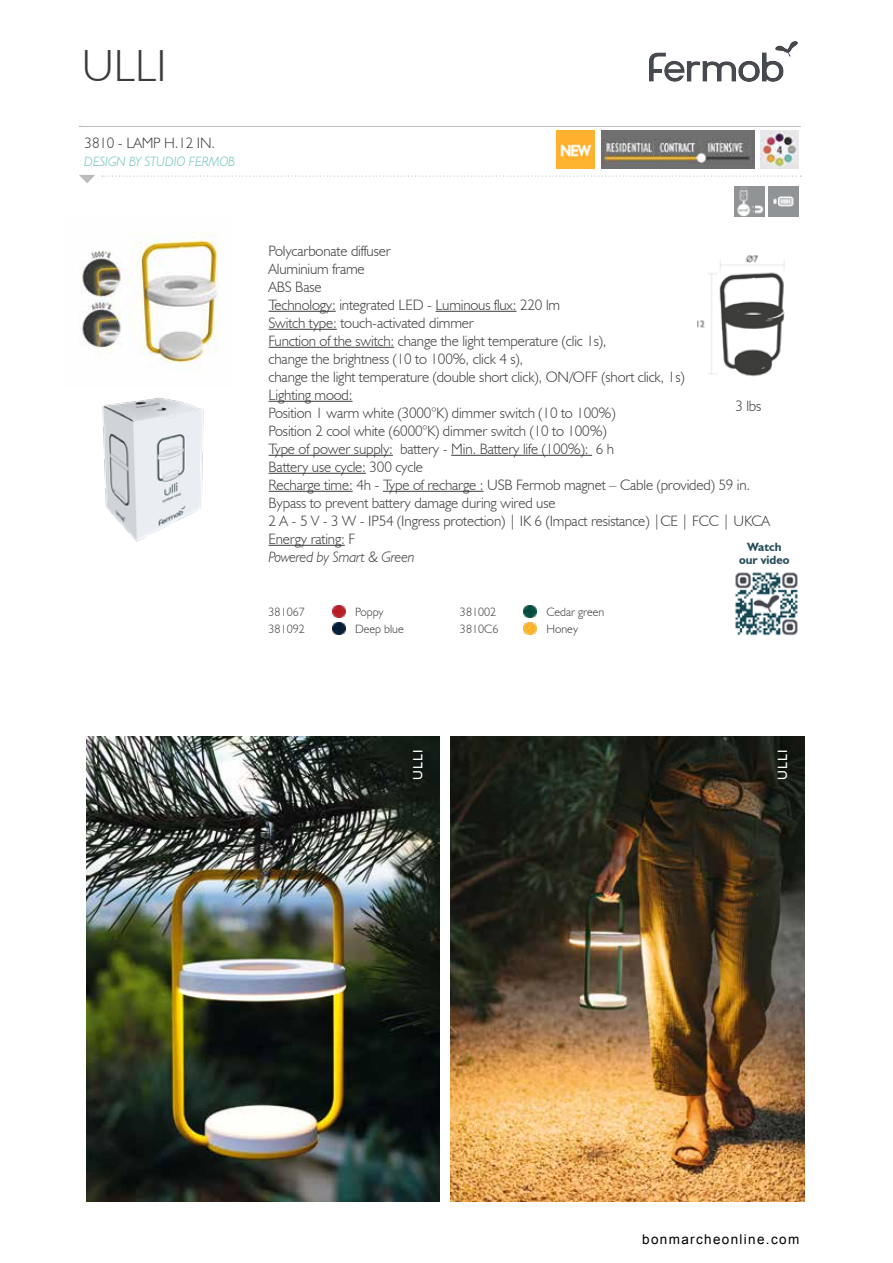
<style>
.page{position:relative;width:893px;height:1263px;background:#fff}
.page>*{position:absolute;margin:0;border:0;box-sizing:border-box;transform-origin:0 0}
.t1{font:300 45px "Humanist 521 BT";color:#3c3c3b}
.t2{font:300 15px/18px "Humanist 521 BT";letter-spacing:-.01em;color:#3c3c3b}
.t3{font:italic 300 15px "Humanist 521 BT";letter-spacing:-.01em;color:#3c3c3b}
.t4{font:italic 300 13.5px "Humanist 521 BT";color:#6bc2bb}
.t5{font:13.5px "Arial";letter-spacing:.1em;color:#000}
.t6{font:13.5px "Humanist 521 BT";letter-spacing:.1em;color:#fff}
.t7{font:300 12px "Humanist 521 BT";color:#3c3c3b}
.t8{font:700 12px/13.5px "Humanist 521 BT";color:#254c5a;text-align:center}
</style>
<div class="page">
<img style="left:697px;top:255px;width:88px;height:122px">
<svg style="left:332px;top:605px;width:13px;height:30px"></svg>
<svg style="left:524px;top:605px;width:12px;height:30px"></svg>
<img style="left:734px;top:187px;width:30px;height:29px">
<img style="left:768px;top:187px;width:30px;height:29px">
<img style="left:556px;top:131px;width:39px;height:38px">
<img style="left:601px;top:131px;width:153px;height:38px">
<img style="left:760px;top:131px;width:39px;height:38px">
<svg style="left:102px;top:176px;width:699px;height:1px"></svg>
<hr style="left:79px;top:126px;width:722px;height:1px;background:#bcbcbc">
<svg style="left:79px;top:175px;width:16px;height:8px"></svg>
<hr style="left:269px;top:311px;width:67px;height:1px;background:#3c3c3b">
<hr style="left:436px;top:311px;width:80px;height:1px;background:#3c3c3b">
<hr style="left:269px;top:329px;width:68px;height:1px;background:#3c3c3b">
<hr style="left:269px;top:347px;width:125px;height:1px;background:#3c3c3b">
<hr style="left:269px;top:401px;width:84px;height:1px;background:#3c3c3b">
<hr style="left:269px;top:455px;width:124px;height:1px;background:#3c3c3b">
<hr style="left:451px;top:455px;width:141px;height:1px;background:#3c3c3b">
<hr style="left:269px;top:473px;width:97px;height:1px;background:#3c3c3b">
<hr style="left:269px;top:491px;width:84px;height:1px;background:#3c3c3b">
<hr style="left:383px;top:491px;width:100px;height:1px;background:#3c3c3b">
<hr style="left:269px;top:545px;width:76px;height:1px;background:#3c3c3b">
<img style="left:86px;top:737px;width:353px;height:465px">
<img style="left:451px;top:737px;width:354px;height:465px">
<img style="left:79px;top:233px;width:139px;height:139px">
<img style="left:102px;top:397px;width:102px;height:145px">
<img style="left:735px;top:572px;width:63px;height:64px">
<img style="left:649px;top:42px;width:149px;height:40px">
<h1 class="t1" style="left:82px;top:38px;width:86px">ULLI</h1>
<p class="t2" style="left:85px;top:133px;width:132px">3810 - LAMP H.12 IN.</p>
<p class="t4" style="left:84px;top:154px;width:153px">DESIGN BY STUDIO FERMOB</p>
<p class="t2" style="left:269px;top:241px;width:503px">Polycarbonate diffuser<br>Aluminium frame<br>ABS Base<br>Technology: integrated LED - Luminous flux: 220 lm<br>Switch type: touch-activated dimmer<br>Function of the switch: change the light temperature (clic 1s),<br>change the brightness (10 to 100%, click 4 s),<br>change the light temperature (double short click), ON/OFF (short click, 1s)<br>Lighting mood:<br>Position 1 warm white (3000°K) dimmer switch (10 to 100%)<br>Position 2 cool white (6000°K) dimmer switch (10 to 100%)<br>Type of power supply: battery - Min. Battery life (100%): 6 h<br>Battery use cycle: 300 cycle<br>Recharge time: 4h - Type of recharge : USB Fermob magnet – Cable (provided) 59 in.<br>Bypass to prevent battery damage during wired use<br>2 A - 5 V - 3 W - IP54 (Ingress protection) | IK 6 (Impact resistance) |CE | FCC | UKCA Energy rating: F</p>
<p class="t3" style="left:269px;top:547px;width:147px">Powered by Smart &amp; Green</p>
<p class="t8" style="left:739px;top:540px;width:52px">Watch our video</p>
<p class="t2" style="left:735px;top:397px;width:28px">3 lbs</p>
<p class="t7" style="left:269px;top:605px;width:38px">381067</p>
<p class="t7" style="left:355px;top:605px;width:30px">Poppy</p>
<p class="t7" style="left:269px;top:622px;width:38px">381092</p>
<p class="t7" style="left:355px;top:622px;width:50px">Deep blue</p>
<p class="t7" style="left:460px;top:605px;width:38px">381002</p>
<p class="t7" style="left:546px;top:605px;width:59px">Cedar green</p>
<p class="t7" style="left:460px;top:622px;width:40px">3810C6</p>
<p class="t7" style="left:546px;top:622px;width:33px">Honey</p>
<p class="t6" style="left:409px;top:780px;width:32px;rotate:-90deg">ULLI</p>
<p class="t6" style="left:774px;top:780px;width:32px;rotate:-90deg">ULLI</p>
<p class="t5" style="left:642px;top:1230px;width:159px">bonmarcheonline.com</p>
</div>
